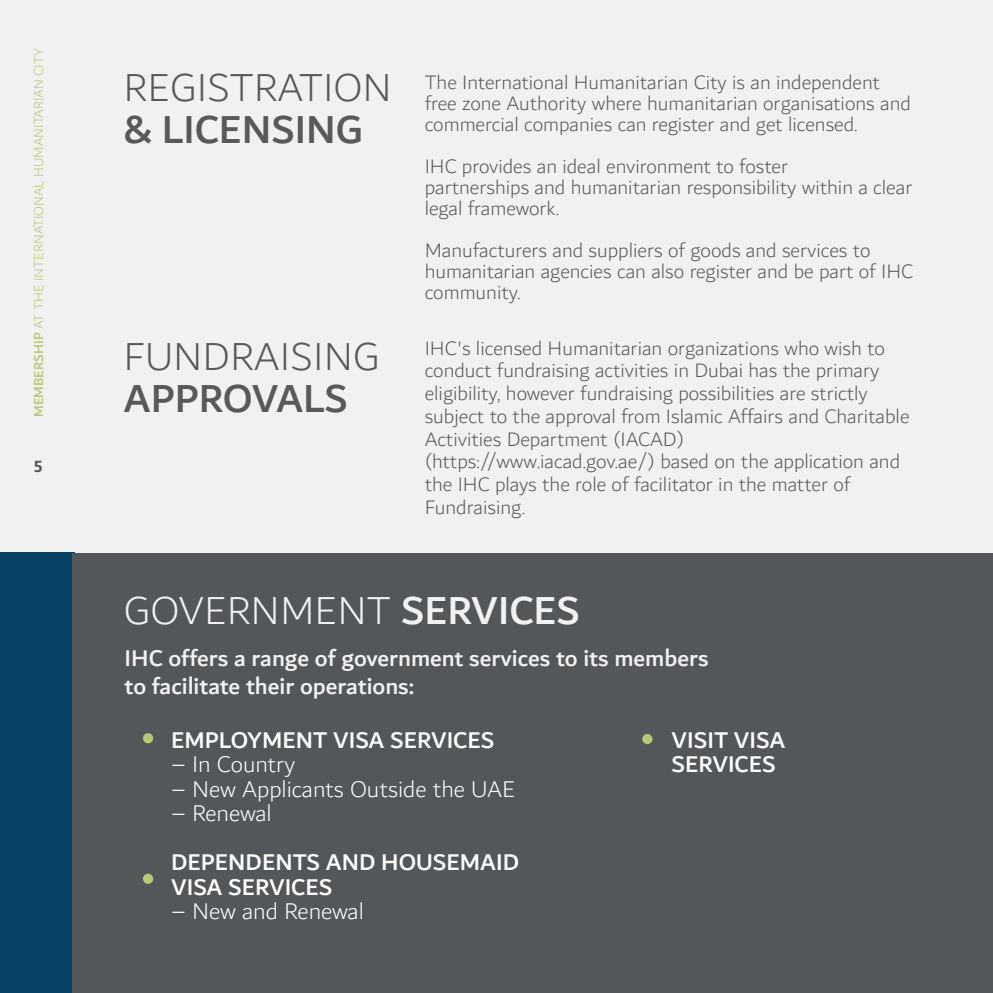
<style>
.page{position:relative;width:993px;height:993px;background:#fff}
.page>*{position:absolute;margin:0;border:0;box-sizing:border-box;transform-origin:0 0}
.t1{font:300 42px "Dubai";color:#58595b}
.t2{font:500 42px "Dubai";color:#58595b}
.t3{font:300 42px "Dubai";color:#f1f1f2}
.t4{font:500 24.5px/28px "Dubai";color:#f1f1f2}
.t5{font:500 24.5px/24.5px "Dubai";color:#fff}
.t6{font:300 24.5px "Dubai";color:#fff}
.t7{font:300 21px/22.8px "Dubai";color:#58595b}
.t8{font:700 17.32px "Dubai";color:#58595b}
.t9{font:300 14px "Dubai";color:#b5cb6e}
.s1{font-weight:500}
</style>
<div class="page">
<div style="left:0;top:0;width:992px;height:992px;background:#f1f1f2"></div>
<div style="left:0;top:552px;width:74px;height:440px;background:#094166"></div>
<div style="left:72px;top:553px;width:920px;height:439px;background:#54575a"></div>
<div style="left:143px;top:732px;width:10px;height:11px;background:#b5cb6e;border-radius:50%"></div>
<div style="left:143px;top:873px;width:10px;height:10px;background:#b5cb6e;border-radius:50%"></div>
<div style="left:642px;top:733px;width:10px;height:11px;background:#b5cb6e;border-radius:50%"></div>
<p class="t9" style="left:28px;top:417px;width:370px;rotate:-90deg"><span class="s1">MEMBERSHIP</span> AT THE INTERNATIONAL HUMANITARIAN CITY</p>
<p class="t8" style="left:33px;top:455px;width:11px">5</p>
<h1 class="t1" style="left:124px;top:55px;width:270px">REGISTRATION</h1>
<h1 class="t2" style="left:124px;top:104px;width:241px">&amp; LICENSING</h1>
<h1 class="t1" style="left:124px;top:324px;width:257px">FUNDRAISING</h1>
<h1 class="t2" style="left:124px;top:372px;width:226px">APPROVALS</h1>
<p class="t7" style="left:424px;top:72px;width:487px;line-height:21px">The International Humanitarian City is an independent free zone Authority where humanitarian organisations and commercial companies can register and get licensed.</p>
<p class="t7" style="left:424px;top:156px;width:489px;line-height:21px">IHC provides an ideal environment to foster<br>partnerships and humanitarian responsibility within a clear legal framework.</p>
<p class="t7" style="left:424px;top:240px;width:490px;line-height:21px">Manufacturers and suppliers of goods and services to humanitarian agencies can also register and be part of IHC community.</p>
<p class="t7" style="left:424px;top:337px;width:486px">IHC's licensed Humanitarian organizations who wish to conduct fundraising activities in Dubai has the primary eligibility, however fundraising possibilities are strictly subject to the approval from Islamic Affairs and Charitable Activities Department (IACAD) (https://www.iacad.gov.ae/) based on the application and the IHC plays the role of facilitator in the matter of Fundraising.</p>
<h1 class="t3" style="left:124px;top:577px;width:457px">GOVERNMENT <span class="s1">SERVICES</span></h1>
<p class="t4" style="left:125px;top:643px;width:585px">IHC offers a range of government services to its members to facilitate their operations:</p>
<p class="t5" style="left:171px;top:726px;width:324px">EMPLOYMENT VISA SERVICES</p>
<p class="t6" style="left:171px;top:745px;width:125px">– In Country</p>
<p class="t6" style="left:171px;top:769px;width:346px">– New Applicants Outside the UAE</p>
<p class="t6" style="left:171px;top:794px;width:102px">– Renewal</p>
<p class="t5" style="left:171px;top:849px;width:349px">DEPENDENTS AND HOUSEMAID<br>VISA SERVICES</p>
<p class="t6" style="left:171px;top:892px;width:194px">– New and Renewal</p>
<p class="t5" style="left:671px;top:726px;width:115px">VISIT VISA<br>SERVICES</p>
</div>
